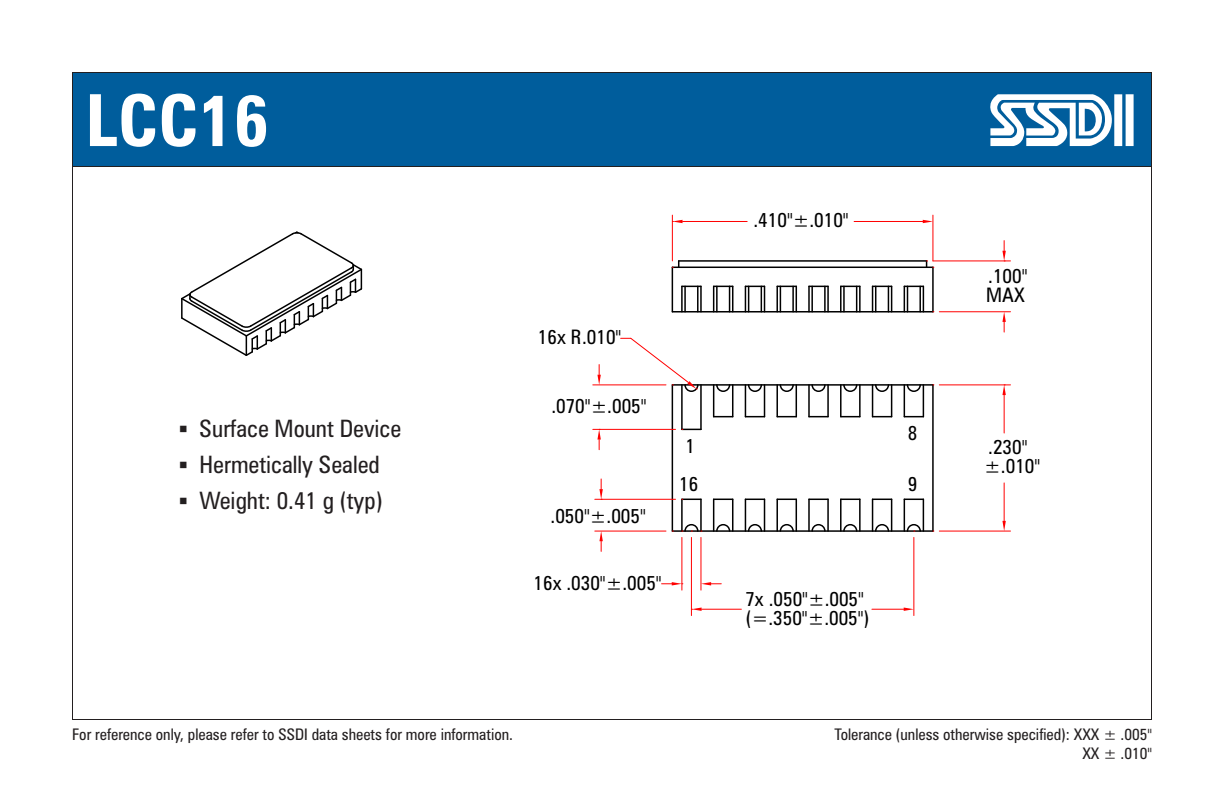
<style>
.page{position:relative;width:1224px;height:792px;background:#fff}
.page>*{position:absolute;margin:0;border:0;box-sizing:border-box;transform-origin:0 0}
.t1{font:700 condensed 72px "Zurich BT";color:#fff}
.t2{font:condensed 24px "Zurich BT";color:#231f20}
.t3{font:condensed 20px/19.2px "Zurich BT";color:#000}
.t4{font:condensed 16px "Zurich BT";color:#231f20}
.s1{font-family:"Century";font-stretch:normal}
</style>
<div class="page">
<div style="left:72px;top:72px;width:1080px;height:94px;background:#005d9c"></div>
<div style="left:72px;top:72px;width:1080px;height:95px;border:1px solid #231f20"></div>
<svg style="left:990px;top:94px;width:122px;height:52px"></svg>
<div style="left:1114px;top:94px;width:8px;height:52px;background:#fff"></div>
<div style="left:1126px;top:94px;width:8px;height:52px;background:#fff"></div>
<hr style="left:932px;top:385px;width:2px;height:146px;background:#000">
<hr style="left:672px;top:384px;width:261px;height:2px;background:#000">
<hr style="left:672px;top:385px;width:1px;height:146px;background:#000">
<hr style="left:681px;top:385px;width:2px;height:44px;background:#000">
<hr style="left:700px;top:385px;width:2px;height:44px;background:#000">
<hr style="left:672px;top:530px;width:261px;height:2px;background:#000">
<hr style="left:700px;top:499px;width:2px;height:32px;background:#000">
<hr style="left:681px;top:499px;width:2px;height:32px;background:#000">
<hr style="left:732px;top:385px;width:1px;height:32px;background:#000">
<hr style="left:713px;top:385px;width:1px;height:32px;background:#000">
<svg style="left:714px;top:416px;width:18px;height:1px"></svg>
<hr style="left:732px;top:499px;width:1px;height:32px;background:#000">
<svg style="left:714px;top:499px;width:18px;height:1px"></svg>
<hr style="left:713px;top:499px;width:1px;height:32px;background:#000">
<svg style="left:715px;top:524px;width:16px;height:8px"></svg>
<svg style="left:715px;top:384px;width:16px;height:8px"></svg>
<hr style="left:764px;top:385px;width:1px;height:32px;background:#000">
<hr style="left:745px;top:385px;width:1px;height:32px;background:#000">
<svg style="left:746px;top:416px;width:18px;height:1px"></svg>
<hr style="left:764px;top:499px;width:1px;height:32px;background:#000">
<svg style="left:746px;top:499px;width:18px;height:1px"></svg>
<hr style="left:745px;top:499px;width:1px;height:32px;background:#000">
<svg style="left:747px;top:524px;width:16px;height:8px"></svg>
<svg style="left:747px;top:384px;width:16px;height:8px"></svg>
<hr style="left:796px;top:385px;width:1px;height:32px;background:#000">
<hr style="left:776px;top:385px;width:2px;height:32px;background:#000">
<svg style="left:778px;top:416px;width:18px;height:1px"></svg>
<hr style="left:796px;top:499px;width:1px;height:32px;background:#000">
<svg style="left:778px;top:499px;width:18px;height:1px"></svg>
<hr style="left:776px;top:499px;width:2px;height:32px;background:#000">
<svg style="left:779px;top:524px;width:16px;height:8px"></svg>
<svg style="left:779px;top:384px;width:16px;height:8px"></svg>
<hr style="left:827px;top:385px;width:2px;height:32px;background:#000">
<hr style="left:808px;top:385px;width:2px;height:32px;background:#000">
<svg style="left:810px;top:416px;width:17px;height:1px"></svg>
<hr style="left:827px;top:499px;width:2px;height:32px;background:#000">
<svg style="left:810px;top:499px;width:17px;height:1px"></svg>
<hr style="left:808px;top:499px;width:2px;height:32px;background:#000">
<svg style="left:811px;top:524px;width:15px;height:8px"></svg>
<svg style="left:811px;top:384px;width:15px;height:8px"></svg>
<hr style="left:859px;top:385px;width:2px;height:32px;background:#000">
<hr style="left:840px;top:385px;width:2px;height:32px;background:#000">
<svg style="left:842px;top:416px;width:17px;height:1px"></svg>
<hr style="left:859px;top:499px;width:2px;height:32px;background:#000">
<svg style="left:842px;top:499px;width:17px;height:1px"></svg>
<hr style="left:840px;top:499px;width:2px;height:32px;background:#000">
<svg style="left:842px;top:524px;width:16px;height:8px"></svg>
<svg style="left:842px;top:384px;width:16px;height:8px"></svg>
<hr style="left:891px;top:385px;width:1px;height:32px;background:#000">
<hr style="left:872px;top:385px;width:1px;height:32px;background:#000">
<svg style="left:873px;top:416px;width:18px;height:1px"></svg>
<hr style="left:891px;top:499px;width:1px;height:32px;background:#000">
<svg style="left:873px;top:499px;width:18px;height:1px"></svg>
<hr style="left:872px;top:499px;width:1px;height:32px;background:#000">
<svg style="left:874px;top:524px;width:16px;height:8px"></svg>
<svg style="left:874px;top:384px;width:16px;height:8px"></svg>
<hr style="left:923px;top:385px;width:1px;height:32px;background:#000">
<hr style="left:904px;top:385px;width:1px;height:32px;background:#000">
<svg style="left:905px;top:416px;width:18px;height:1px"></svg>
<hr style="left:923px;top:499px;width:1px;height:32px;background:#000">
<svg style="left:905px;top:499px;width:18px;height:1px"></svg>
<hr style="left:904px;top:499px;width:1px;height:32px;background:#000">
<svg style="left:906px;top:384px;width:16px;height:8px"></svg>
<hr style="left:672px;top:311px;width:261px;height:2px;background:#000">
<hr style="left:672px;top:267px;width:1px;height:45px;background:#000">
<hr style="left:697px;top:286px;width:2px;height:26px;background:#000">
<hr style="left:684px;top:286px;width:2px;height:26px;background:#000">
<hr style="left:811px;top:286px;width:2px;height:26px;background:#000">
<hr style="left:824px;top:286px;width:2px;height:26px;background:#000">
<hr style="left:932px;top:267px;width:2px;height:45px;background:#000">
<hr style="left:672px;top:267px;width:261px;height:1px;background:#000">
<hr style="left:679px;top:260px;width:248px;height:2px;background:#000">
<hr style="left:681px;top:286px;width:2px;height:26px;background:#000">
<hr style="left:700px;top:286px;width:2px;height:26px;background:#000">
<svg style="left:683px;top:286px;width:17px;height:1px"></svg>
<svg style="left:713px;top:286px;width:20px;height:25px"></svg>
<svg style="left:745px;top:286px;width:20px;height:25px"></svg>
<hr style="left:859px;top:286px;width:2px;height:26px;background:#000">
<hr style="left:776px;top:286px;width:2px;height:26px;background:#000">
<hr style="left:827px;top:286px;width:2px;height:26px;background:#000">
<hr style="left:808px;top:286px;width:2px;height:26px;background:#000">
<hr style="left:840px;top:286px;width:2px;height:26px;background:#000">
<svg style="left:841px;top:286px;width:19px;height:25px"></svg>
<svg style="left:778px;top:286px;width:19px;height:25px"></svg>
<svg style="left:810px;top:286px;width:17px;height:1px"></svg>
<svg style="left:872px;top:286px;width:20px;height:25px"></svg>
<svg style="left:904px;top:286px;width:20px;height:25px"></svg>
<hr style="left:933px;top:215px;width:1px;height:46px;background:#f00">
<hr style="left:672px;top:215px;width:1px;height:46px;background:#f00">
<hr style="left:854px;top:221px;width:69px;height:1px;background:#f00">
<hr style="left:683px;top:221px;width:64px;height:1px;background:#f00">
<svg style="left:923px;top:220px;width:10px;height:3px"></svg>
<svg style="left:672px;top:261px;width:7px;height:7px"></svg>
<svg style="left:672px;top:220px;width:11px;height:3px"></svg>
<hr style="left:939px;top:311px;width:72px;height:1px;background:#f00">
<hr style="left:933px;top:261px;width:78px;height:1px;background:#f00">
<svg style="left:1002px;top:312px;width:4px;height:20px"></svg>
<svg style="left:926px;top:261px;width:8px;height:7px"></svg>
<svg style="left:1002px;top:241px;width:4px;height:21px"></svg>
<hr style="left:939px;top:531px;width:72px;height:1px;background:#f00">
<hr style="left:939px;top:385px;width:72px;height:1px;background:#f00">
<hr style="left:1004px;top:483px;width:1px;height:38px;background:#f00">
<hr style="left:1004px;top:395px;width:1px;height:38px;background:#f00">
<svg style="left:1002px;top:521px;width:4px;height:10px"></svg>
<svg style="left:1002px;top:385px;width:4px;height:10px"></svg>
<hr style="left:595px;top:531px;width:71px;height:1px;background:#f00">
<hr style="left:595px;top:499px;width:81px;height:1px;background:#f00">
<svg style="left:599px;top:531px;width:4px;height:20px"></svg>
<svg style="left:682px;top:499px;width:18px;height:1px"></svg>
<svg style="left:599px;top:479px;width:4px;height:21px"></svg>
<hr style="left:593px;top:385px;width:73px;height:1px;background:#f00">
<hr style="left:593px;top:429px;width:83px;height:1px;background:#f00">
<svg style="left:597px;top:365px;width:4px;height:20px"></svg>
<svg style="left:682px;top:429px;width:19px;height:1px"></svg>
<svg style="left:597px;top:429px;width:4px;height:21px"></svg>
<svg style="left:621px;top:338px;width:78px;height:55px"></svg>
<hr style="left:914px;top:537px;width:1px;height:79px;background:#f00">
<hr style="left:691px;top:537px;width:1px;height:79px;background:#f00">
<hr style="left:872px;top:609px;width:32px;height:1px;background:#f00">
<hr style="left:702px;top:609px;width:39px;height:1px;background:#f00">
<svg style="left:904px;top:608px;width:10px;height:3px"></svg>
<svg style="left:906px;top:524px;width:16px;height:8px"></svg>
<svg style="left:691px;top:608px;width:11px;height:3px"></svg>
<hr style="left:701px;top:537px;width:1px;height:53px;background:#f00">
<hr style="left:682px;top:537px;width:1px;height:53px;background:#f00">
<svg style="left:701px;top:582px;width:20px;height:3px"></svg>
<svg style="left:682px;top:523px;width:20px;height:9px"></svg>
<svg style="left:662px;top:582px;width:21px;height:3px"></svg>
<svg style="left:181px;top:231px;width:182px;height:125px"></svg>
<p class="t1" style="left:85px;top:77px;width:185px">LCC16</p>
<p class="t2" style="left:179px;top:414px;width:224px"><span class="s1">▪</span> Surface Mount Device</p>
<p class="t2" style="left:179px;top:450px;width:202px"><span class="s1">▪</span> Hermetically Sealed</p>
<p class="t2" style="left:179px;top:486px;width:205px"><span class="s1">▪</span> Weight: 0.41 g (typ)</p>
<p class="t3" style="left:753px;top:211px;width:97px">.410"±.010"</p>
<p class="t3" style="left:538px;top:327px;width:85px">16x R.010"</p>
<p class="t3" style="left:551px;top:396px;width:97px">.070"±.005"</p>
<p class="t3" style="left:551px;top:506px;width:97px">.050"±.005"</p>
<p class="t3" style="left:685px;top:436px;width:11px">1</p>
<p class="t3" style="left:908px;top:423px;width:11px">8</p>
<p class="t3" style="left:679px;top:474px;width:21px">16</p>
<p class="t3" style="left:908px;top:474px;width:11px">9</p>
<p class="t3" style="left:534px;top:573px;width:130px">16x .030"±.005"</p>
<p class="t3" style="left:745px;top:589px;width:126px">7x .050"±.005" (=.350"±.005")</p>
<p class="t3" style="left:986px;top:266px;width:43px">.100"<br>MAX</p>
<p class="t3" style="left:984px;top:437px;width:57px">.230" ±.010"</p>
<p class="t4" style="left:72px;top:725px;width:443px">For reference only, please refer to SSDI data sheets for more information.</p>
<p class="t4" style="left:835px;top:725px;width:319px">Tolerance (unless otherwise specified): XXX ± .005"</p>
<p class="t4" style="left:1082px;top:744px;width:71px">XX ± .010"</p>
</div>
